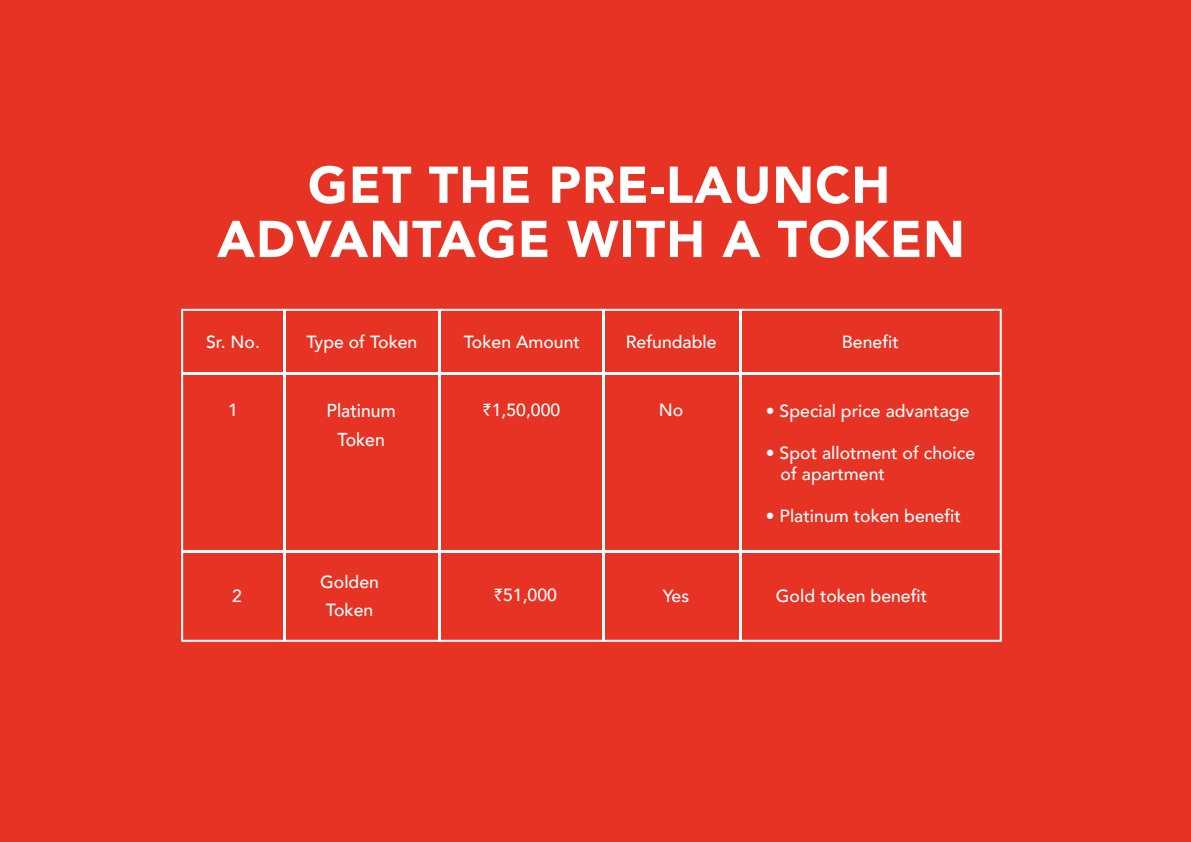
<style>
.page{position:relative;width:1191px;height:842px;background:#e63323}
.page>*{position:absolute;margin:0;border:0;box-sizing:border-box;transform-origin:0 0}
.t1{font:900 51.3px/54.2px "Avenir";letter-spacing:.02em;color:#fff;text-align:center}
.t2{font:500 18.7px/28.9px "Avenir";color:#fff;text-align:center;scale:.94 1}
.t3{font:500 17.6px/27.3px "Avenir";color:#fff;text-align:center}
.s1{font-family:"Rupee";font-weight:400}
</style>
<div class="page">
<svg style="left:181px;top:309px;width:820px;height:333px"></svg>
<hr style="left:283px;top:310px;width:2px;height:332px;background:#fff">
<hr style="left:439px;top:310px;width:2px;height:332px;background:#fff">
<hr style="left:602px;top:310px;width:2px;height:332px;background:#fff">
<hr style="left:739px;top:310px;width:2px;height:332px;background:#fff">
<hr style="left:182px;top:372px;width:819px;height:2px;background:#fff">
<hr style="left:182px;top:551px;width:819px;height:2px;background:#fff">
<h1 class="t1" style="left:217px;top:157px;width:749px">GET THE PRE-LAUNCH<br>ADVANTAGE WITH A TOKEN</h1>
<p class="t3" style="left:206px;top:327px;width:55px">Sr. No.</p>
<p class="t3" style="left:306px;top:327px;width:112px">Type of Token</p>
<p class="t3" style="left:464px;top:327px;width:118px">Token Amount</p>
<p class="t3" style="left:626px;top:327px;width:92px">Refundable</p>
<p class="t3" style="left:842px;top:327px;width:59px">Benefit</p>
<p class="t3" style="left:228px;top:395px;width:11px">1</p>
<p class="t2" style="left:327px;top:395px;width:75px">Platinum<br>Token</p>
<p class="t3" style="left:483px;top:395px;width:79px"><span class="s1">`</span>1,50,000</p>
<p class="t3" style="left:659px;top:395px;width:26px">No</p>
<p class="t3" style="left:766px;top:396px;width:205px">• Special price advantage</p>
<p class="t3" style="left:780px;top:441px;width:196px;line-height:21.1px;text-align:left;text-indent:-15px">• Spot allotment of choice of apartment</p>
<p class="t3" style="left:766px;top:501px;width:197px">• Platinum token benefit</p>
<p class="t3" style="left:232px;top:581px;width:11px">2</p>
<p class="t3" style="left:320px;top:568px;width:60px">Golden<br>Token</p>
<p class="t3" style="left:494px;top:580px;width:64px"><span class="s1">`</span>51,000</p>
<p class="t3" style="left:663px;top:581px;width:28px">Yes</p>
<p class="t3" style="left:776px;top:581px;width:153px">Gold token benefit</p>
</div>
